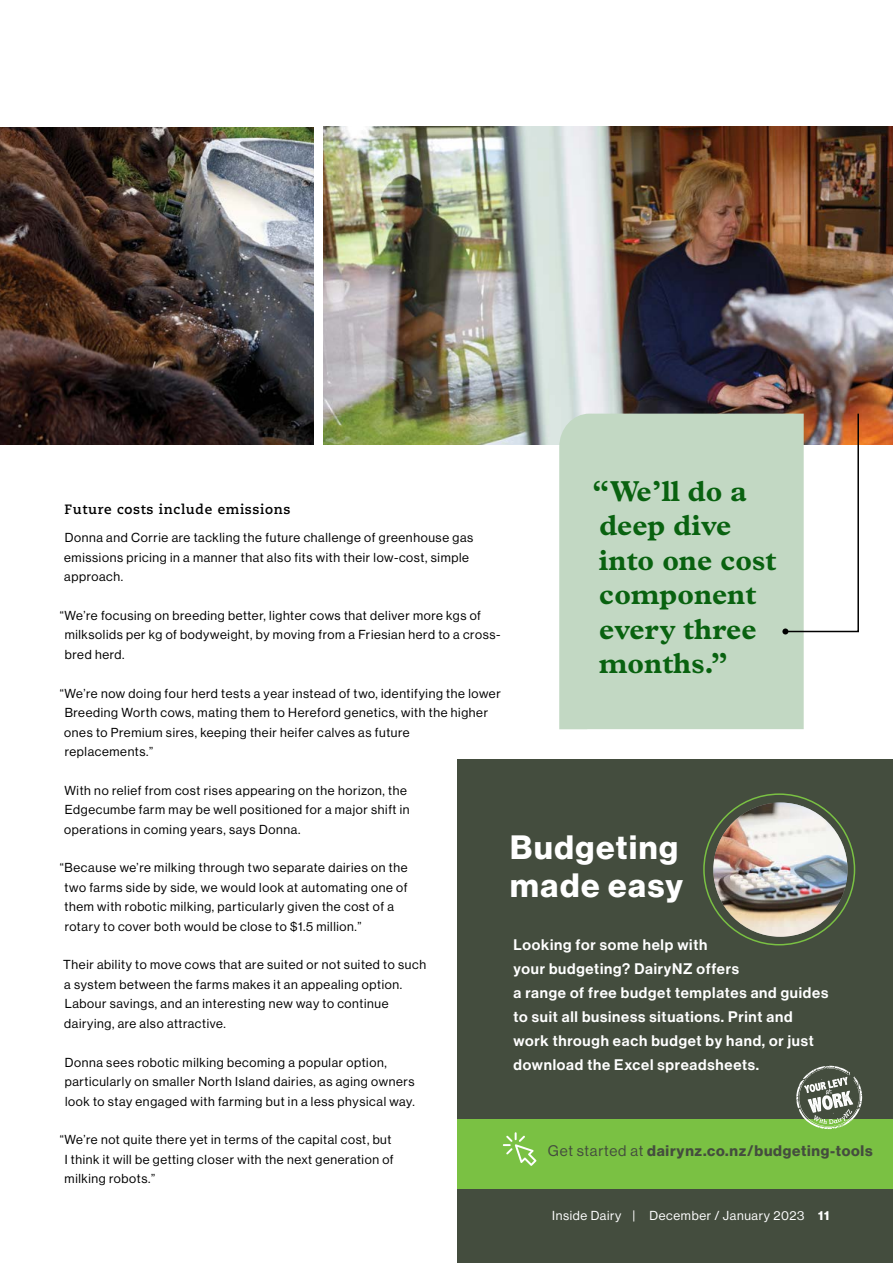
<style>
.page{position:relative;width:893px;height:1263px;background:#fff}
.page>*{position:absolute;margin:0;border:0;box-sizing:border-box;transform-origin:0 0}
.t1{font:33px/37.2px "N Haas Grotesk DS Pro 75 Bd";letter-spacing:.05em;color:#fff}
.t2{font:700 29.1px/34.5px "Plantin MT Pro";color:#096210}
.t3{font:15px/24px "N Haas Grotesk DS Pro 65 Md";letter-spacing:.05em;color:#fff}
.t4{font:15px "N Haas Grotesk DS Pro 75 Bd";letter-spacing:.05em;color:#444d3e}
.t5{font:700 13.5px "Caecilia LT Std";letter-spacing:.05em;color:#000}
.t6{font:12.75px/19.5px "N Haas Grotesk DS Pro 55 Rg";letter-spacing:.05em;color:#000}
.t7{font:12.75px "N Haas Grotesk DS Pro 55 Rg";letter-spacing:.05em;color:#fff}
.s1{font-family:"N Haas Grotesk DS Pro 55 Rg"}
.s2{font-family:"N Haas Grotesk DS Pro 75 Bd"}
</style>
<div class="page">
<img style="left:323px;top:126px;width:570px;height:318px">
<div style="left:559px;top:414px;width:245px;height:315px;background:#c2d8c3"></div>
<img style="left:1px;top:128px;width:313px;height:316px">
<img style="left:0;top:127px;width:1px;height:318px">
<div style="left:457px;top:759px;width:436px;height:504px;background:#444d3e"></div>
<img style="left:713px;top:802px;width:134px;height:135px;border-radius:67px">
<div style="left:457px;top:1119px;width:436px;height:70px;background:#7ac143"></div>
<svg style="left:782px;top:412px;width:78px;height:222px"></svg>
<svg style="left:796px;top:1066px;width:66px;height:63px"></svg>
<svg style="left:503px;top:1132px;width:33px;height:34px"></svg>
<p class="t5" style="left:64px;top:502px;width:228px">Future costs include emissions</p>
<p class="t6" style="left:64px;top:528px;width:411px">Donna and Corrie are tackling the future challenge of greenhouse gas emissions pricing in a manner that also fits with their low-cost, simple approach.</p>
<p class="t6" style="left:65px;top:606px;width:437px;text-indent:-5px">“We’re focusing on breeding better, lighter cows that deliver more kgs of milksolids per kg of bodyweight, by moving from a Friesian herd to a cross&shy;bred herd.</p>
<p class="t6" style="left:64px;top:683px;width:438px;text-indent:-4px">“We’re now doing four herd tests a year instead of two, identifying the lower Breeding Worth cows, mating them to Hereford genetics, with the higher ones to Premium sires, keeping their heifer calves as future replacements.”</p>
<p class="t6" style="left:64px;top:780px;width:347px">With no relief from cost rises appearing on the horizon, the<br>Edgecumbe farm may be well positioned for a major shift in operations in coming years, says Donna.</p>
<p class="t6" style="left:64px;top:858px;width:345px;text-indent:-5px">“Because we’re milking through two separate dairies on the two farms side by side, we would look at automating one of them with robotic milking, particularly given the cost of a rotary to cover both would be close to $1.5 million.”</p>
<p class="t6" style="left:63px;top:955px;width:364px">Their ability to move cows that are suited or not suited to such a system between the farms makes it an appealing option.<br>Labour savings, and an interesting new way to continue dairying, are also attractive.</p>
<p class="t6" style="left:65px;top:1052px;width:352px">Donna sees robotic milking becoming a popular option, particularly on smaller North Island dairies, as aging owners look to stay engaged with farming but in a less physical way.</p>
<p class="t6" style="left:65px;top:1130px;width:331px;text-indent:-5px">“We’re not quite there yet in terms of the capital cost, but<br>I think it will be getting closer with the next generation of milking robots.”</p>
<h2 class="t2" style="left:592px;top:473px;width:186px">“We’ll do a deep dive into one cost component every three months.”</h2>
<h1 class="t1" style="left:510px;top:829px;width:174px">Budgeting made easy</h1>
<p class="t3" style="left:513px;top:932px;width:316px">Looking for some help with<br>your budgeting? DairyNZ offers<br>a range of free budget templates and guides to suit all business situations. Print and work through each budget by hand, or just download the Excel spreadsheets.</p>
<p class="t4" style="left:548px;top:1142px;width:326px"><span class="s1">Get started at</span> dairynz.co.nz/budgeting-tools</p>
<p class="t7" style="left:552px;top:1209px;width:279px">Inside Dairy | December / January 2023 <span class="s2">11</span></p>
</div>
